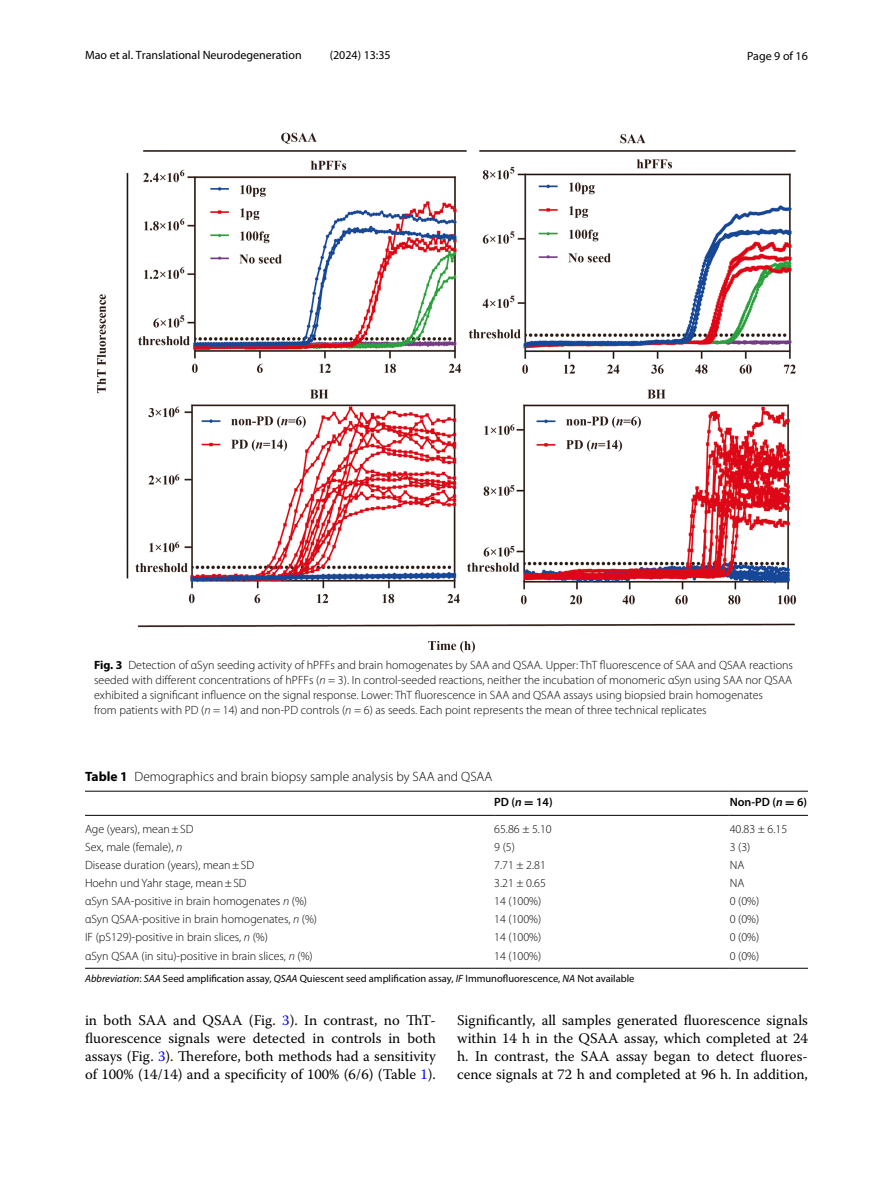
<style>
.page{position:relative;width:893px;height:1187px;background:#fff}
.page>*{position:absolute;margin:0;border:0;box-sizing:border-box;transform-origin:0 0}
.t1{font:14.7px/18px "Warnock Pro";color:#000;text-align:justify}
.t2{font:300 13.5px "Myriad Pro";color:#000}
.t3{font:300 12px/15px "Myriad Pro";color:#000}
.t4{font:12px "Myriad Pro";color:#000}
.t5{font:600 12px "Myriad Pro";color:#000}
.t6{font:10.5px "Myriad Pro";color:#000}
.s1{font-weight:700}
.s2{font-style:italic}
.s3{font-family:"SPSMTSYB Bold";font-weight:400}
.s4{color:#00f}
</style>
<div class="page">
<img style="left:97px;top:133px;width:700px;height:520px">
<hr style="left:85px;top:790px;width:409px;height:1px;background:#000">
<hr style="left:85px;top:815px;width:409px;height:1px;background:#000">
<hr style="left:494px;top:790px;width:236px;height:1px;background:#000">
<hr style="left:494px;top:815px;width:236px;height:1px;background:#000">
<hr style="left:730px;top:790px;width:78px;height:1px;background:#000">
<hr style="left:730px;top:815px;width:78px;height:1px;background:#000">
<hr style="left:85px;top:967px;width:409px;height:1px;background:#000">
<hr style="left:494px;top:967px;width:236px;height:1px;background:#000">
<hr style="left:730px;top:967px;width:78px;height:1px;background:#000">
<p class="t4" style="left:85px;top:48px;width:218px">Mao et al. Translational Neurodegeneration</p>
<p class="t4" style="left:330px;top:50px;width:63px">(2024) 13:35</p>
<p class="t4" style="left:747px;top:48px;width:62px">Page 9 of 16</p>
<p class="t3" style="left:94px;top:657px;width:700px"><span class="s1">Fig. 3</span> Detection of αSyn seeding activity of hPFFs and brain homogenates by SAA and QSAA. Upper: ThT fluorescence of SAA and QSAA reactions seeded with different concentrations of hPFFs (<span class="s2">n</span> = 3). In control-seeded reactions, neither the incubation of monomeric αSyn using SAA nor QSAA exhibited a significant influence on the signal response. Lower: ThT fluorescence in SAA and QSAA assays using biopsied brain homogenates<br>from patients with PD (<span class="s2">n</span> = 14) and non-PD controls (<span class="s2">n</span> = 6) as seeds. Each point represents the mean of three technical replicates</p>
<p class="t2" style="left:85px;top:769px;width:409px"><span class="s1">Table 1</span> Demographics and brain biopsy sample analysis by SAA and QSAA</p>
<p class="t5" style="left:494px;top:793px;width:60px">PD (<span class="s2">n</span> <span class="s3">=</span> 14)</p>
<p class="t5" style="left:730px;top:793px;width:79px">Non-PD (<span class="s2">n</span> <span class="s3">=</span> 6)</p>
<p class="t3" style="left:85px;top:821px;width:110px">Age (years), mean±SD</p>
<p class="t3" style="left:494px;top:821px;width:59px">65.86 ± 5.10</p>
<p class="t3" style="left:730px;top:821px;width:59px">40.83 ± 6.15</p>
<p class="t3" style="left:85px;top:839px;width:99px">Sex, male (female), <span class="s2">n</span></p>
<p class="t3" style="left:494px;top:839px;width:22px">9 (5)</p>
<p class="t3" style="left:730px;top:839px;width:22px">3 (3)</p>
<p class="t3" style="left:85px;top:857px;width:171px">Disease duration (years), mean±SD</p>
<p class="t3" style="left:494px;top:857px;width:53px">7.71 ± 2.81</p>
<p class="t3" style="left:730px;top:857px;width:16px">NA</p>
<p class="t3" style="left:85px;top:875px;width:163px">Hoehn und Yahr stage, mean±SD</p>
<p class="t3" style="left:494px;top:875px;width:53px">3.21 ± 0.65</p>
<p class="t3" style="left:730px;top:875px;width:16px">NA</p>
<p class="t3" style="left:85px;top:893px;width:224px">αSyn SAA-positive in brain homogenates <span class="s2">n</span> (%)</p>
<p class="t3" style="left:494px;top:893px;width:49px">14 (100%)</p>
<p class="t3" style="left:730px;top:893px;width:31px">0 (0%)</p>
<p class="t3" style="left:85px;top:911px;width:234px">αSyn QSAA-positive in brain homogenates, <span class="s2">n</span> (%)</p>
<p class="t3" style="left:494px;top:911px;width:49px">14 (100%)</p>
<p class="t3" style="left:730px;top:911px;width:31px">0 (0%)</p>
<p class="t3" style="left:85px;top:930px;width:184px">IF (pS129)-positive in brain slices, <span class="s2">n</span> (%)</p>
<p class="t3" style="left:494px;top:930px;width:49px">14 (100%)</p>
<p class="t3" style="left:730px;top:930px;width:31px">0 (0%)</p>
<p class="t3" style="left:85px;top:948px;width:229px">αSyn QSAA (in situ)-positive in brain slices, <span class="s2">n</span> (%)</p>
<p class="t3" style="left:494px;top:948px;width:49px">14 (100%)</p>
<p class="t3" style="left:730px;top:948px;width:31px">0 (0%)</p>
<p class="t6" style="left:85px;top:971px;width:551px"><span class="s2">Abbreviation</span>: <span class="s2">SAA</span> Seed amplification assay, <span class="s2">QSAA</span> Quiescent seed amplification assay, <span class="s2">IF</span> Immunofluorescence, <span class="s2">NA</span> Not available</p>
<p class="t1" style="left:85px;top:1010px;width:352px">in both SAA and QSAA (Fig. <span class="s4">3</span>). In contrast, no ThT&shy;fluorescence signals were detected in controls in both assays (Fig. <span class="s4">3</span>). Therefore, both methods had a sensitivity of 100% (14/14) and a specificity of 100% (6/6) (Table <span class="s4">1</span>).</p>
<p class="t1" style="left:457px;top:1010px;width:352px">Significantly, all samples generated fluorescence signals within 14 h in the QSAA assay, which completed at 24 h. In contrast, the SAA assay began to detect fluores&shy;cence signals at 72 h and completed at 96 h. In addition,</p>
</div>
